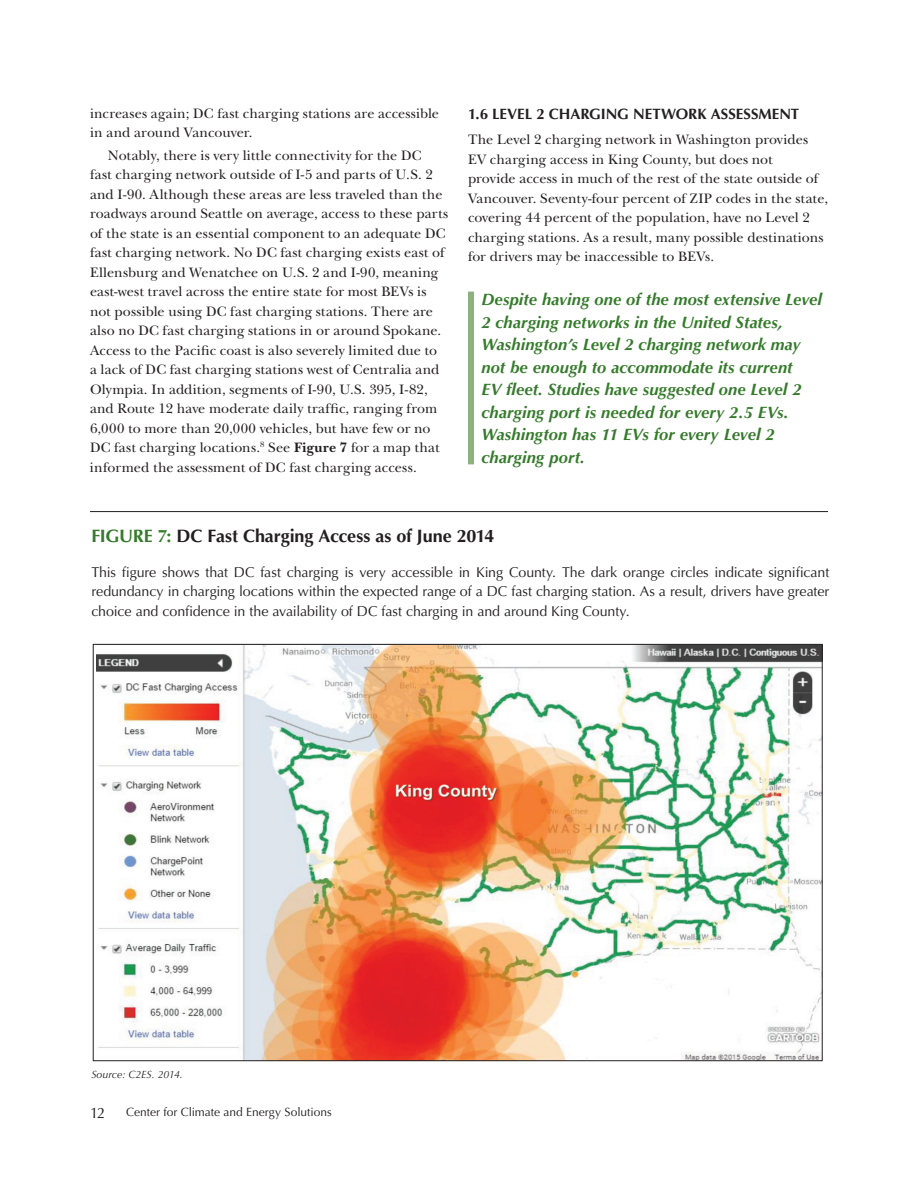
<style>
.page{position:relative;width:918px;height:1188px;background:#fff}
.page>*{position:absolute;margin:0;border:0;box-sizing:border-box;transform-origin:0 0}
.t1{font:700 18px "Optima LT Std";letter-spacing:-.01em;color:#231f20}
.t2{font:italic 700 16.5px/22.5px "Optima LT Std";letter-spacing:.005em;color:#357b2b}
.t3{font:700 15px "Optima LT Std";color:#231f20}
.t4{font:15px "Optima LT Std";color:#231f20}
.t5{font:14.25px/19.5px "New Baskerville Std";letter-spacing:.01em;color:#231f20}
.t6{font:14.25px/19.5px "Optima LT Std";letter-spacing:-.01em;color:#231f20;text-align:justify}
.t7{font:12px "Optima LT Std";color:#231f20}
.t8{font:italic 10.5px "Optima LT Std";color:#231f20}
.s1{font-weight:700}
.s2{color:#357b2b}
</style>
<div class="page">
<img style="left:96px;top:646px;width:725px;height:413px">
<hr style="left:90px;top:511px;width:738px;height:1px;background:#231f20">
<div style="left:468px;top:292px;width:6px;height:172px;background:#8fb180"></div>
<p class="t5" style="left:90px;top:103px;width:351px">increases again; DC fast charging stations are accessible in and around Vancouver.</p>
<p class="t5" style="left:90px;top:145px;width:360px;text-indent:18px">Notably, there is very little connectivity for the DC<br>fast charging network outside of I-5 and parts of U.S. 2 and I-90. Although these areas are less traveled than the roadways around Seattle on average, access to these parts of the state is an essential component to an adequate DC fast charging network. No DC fast charging exists east of Ellensburg and Wenatchee on U.S. 2 and I-90, meaning east-west travel across the entire state for most BEVs is not possible using DC fast charging stations. There are also no DC fast charging stations in or around Spokane.<br>Access to the Pacific coast is also severely limited due to<br>a lack of DC fast charging stations west of Centralia and Olympia. In addition, segments of I-90, U.S. 395, I-82, and Route 12 have moderate daily traffic, ranging from 6,000 to more than 20,000 vehicles, but have few or no DC fast charging locations.<sup>8</sup> See <span class="s1">Figure 7</span> for a map that informed the assessment of DC fast charging access.</p>
<p class="t3" style="left:468px;top:105px;width:333px">1.6 LEVEL 2 CHARGING NETWORK ASSESSMENT</p>
<p class="t5" style="left:468px;top:130px;width:362px">The Level 2 charging network in Washington provides EV charging access in King County, but does not<br>provide access in much of the rest of the state outside of Vancouver. Seventy-four percent of ZIP codes in the state, covering 44 percent of the population, have no Level 2 charging stations. As a result, many possible destinations for drivers may be inaccessible to BEVs.</p>
<p class="t2" style="left:482px;top:288px;width:342px">Despite having one of the most extensive Level 2 charging networks in the United States, Washington’s Level 2 charging network may not be enough to accommodate its current<br>EV fleet. Studies have suggested one Level 2 charging port is needed for every 2.5 EVs.<br>Washington has 11 EVs for every Level 2 charging port.</p>
<p class="t1" style="left:91px;top:526px;width:405px"><span class="s2">FIGURE 7:</span> DC Fast Charging Access as of June 2014</p>
<p class="t6" style="left:91px;top:562px;width:740px">This figure shows that DC fast charging is very accessible in King County. The dark orange circles indicate significant redundancy in charging locations within the expected range of a DC fast charging station. As a result, drivers have greater choice and confidence in the availability of DC fast charging in and around King County.</p>
<p class="t8" style="left:91px;top:1068px;width:93px">Source: C2ES. 2014.</p>
<p class="t4" style="left:90px;top:1104px;width:17px">12</p>
<p class="t7" style="left:126px;top:1105px;width:207px">Center for Climate and Energy Solutions</p>
</div>
